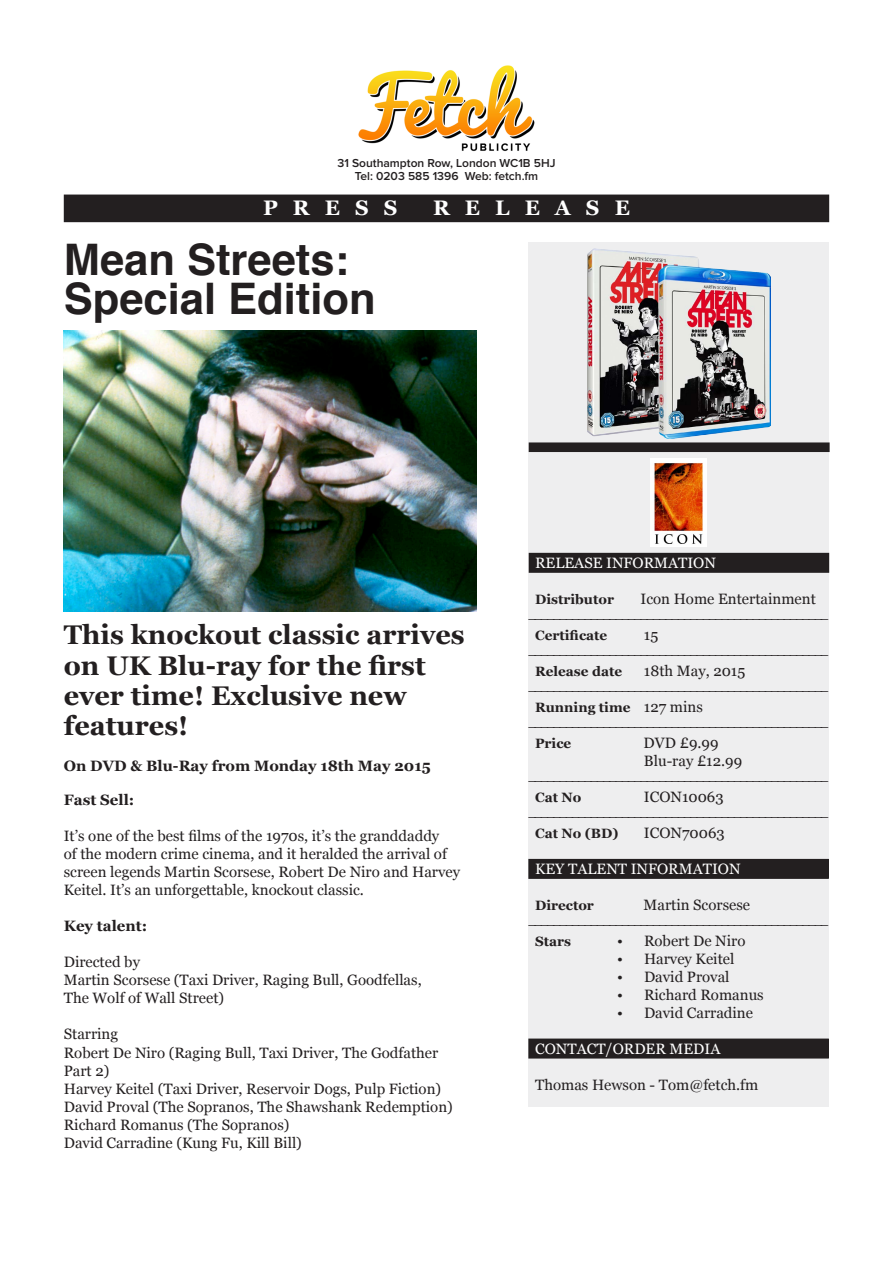
<style>
.page{position:relative;width:893px;height:1263px;background:#fff}
.page>*{position:absolute;margin:0;border:0;box-sizing:border-box;transform-origin:0 0}
.t1{font:700 43.5px/39px "Helvetica";color:#231f20}
.t2{font:700 27px/30px "Georgia";color:#231f20}
.t3{font:700 21px "Georgia";letter-spacing:.72em;color:#fff}
.t4{font:15px/18px "Georgia";color:#231f20}
.t5{font:15px "Minion Pro";color:#231f20}
.t6{font:15px "Georgia";color:#fff}
.t7{font:700 15px "Georgia";color:#231f20}
.t8{font:700 13.5px "Georgia";color:#231f20}
.t9{font:600 12px "Proxima Nova";color:#231f20}
.s1{font-weight:400;font-size:15px}
</style>
<div class="page">
<div style="left:65px;top:195px;width:763px;height:26px;background:#231f20"></div>
<div style="left:64px;top:195px;width:765px;height:27px;border:2px solid #231f20"></div>
<div style="left:528px;top:243px;width:301px;height:864px;background:#eeeeef"></div>
<div style="left:529px;top:860px;width:299px;height:18px;background:#231f20"></div>
<div style="left:528px;top:859px;width:301px;height:20px;border:2px solid #231f20"></div>
<div style="left:529px;top:443px;width:300px;height:8px;background:#231f20"></div>
<div style="left:529px;top:442px;width:301px;height:10px;border:2px solid #231f20"></div>
<img style="left:358px;top:65px;width:177px;height:87px">
<div style="left:529px;top:554px;width:299px;height:18px;background:#231f20"></div>
<div style="left:529px;top:553px;width:300px;height:20px;border:2px solid #231f20"></div>
<div style="left:529px;top:1039px;width:299px;height:19px;background:#231f20"></div>
<div style="left:528px;top:1038px;width:301px;height:20px;border:2px solid #231f20"></div>
<img style="left:650px;top:458px;width:57px;height:88px">
<img style="left:64px;top:331px;width:412px;height:280px">
<img style="left:587px;top:249px;width:184px;height:189px">
<p class="t9" style="left:337px;top:157px;width:219px">31 Southampton Row, London WC1B 5HJ</p>
<p class="t9" style="left:355px;top:171px;width:185px">Tel: 0203 585 1396 Web: fetch.fm</p>
<p class="t3" style="left:263px;top:196px;width:136px">PRESS</p>
<p class="t3" style="left:433px;top:196px;width:198px">RELEASE</p>
<p class="t1" style="left:64px;top:241px;width:313px">Mean Streets:<br>Special Edition</p>
<p class="t2" style="left:64px;top:620px;width:402px">This knockout classic arrives on UK Blu-ray for the first ever time! Exclusive new features!</p>
<p class="t7" style="left:64px;top:757px;width:368px">On DVD &amp; Blu-Ray from Monday 18th May 2015</p>
<p class="t7" style="left:64px;top:792px;width:72px">Fast Sell:</p>
<p class="t4" style="left:64px;top:827px;width:398px">It’s one of the best films of the 1970s, it’s the granddaddy<br>of the modern crime cinema, and it heralded the arrival of screen legends Martin Scorsese, Robert De Niro and Harvey Keitel. It’s an unforgettable, knockout classic.</p>
<p class="t7" style="left:64px;top:918px;width:85px">Key talent:</p>
<p class="t4" style="left:64px;top:953px;width:78px">Directed by</p>
<p class="t4" style="left:64px;top:971px;width:359px">Martin Scorsese (Taxi Driver, Raging Bull, Goodfellas,</p>
<p class="t4" style="left:64px;top:989px;width:162px">The Wolf of Wall Street)</p>
<p class="t4" style="left:64px;top:1025px;width:56px">Starring</p>
<p class="t4" style="left:64px;top:1043px;width:376px">Robert De Niro (Raging Bull, Taxi Driver, The Godfather</p>
<p class="t4" style="left:64px;top:1061px;width:47px">Part 2)</p>
<p class="t4" style="left:64px;top:1079px;width:379px">Harvey Keitel (Taxi Driver, Reservoir Dogs, Pulp Fiction)</p>
<p class="t4" style="left:64px;top:1097px;width:391px">David Proval (The Sopranos, The Shawshank Redemption)</p>
<p class="t4" style="left:64px;top:1115px;width:227px">Richard Romanus (The Sopranos)</p>
<p class="t4" style="left:64px;top:1133px;width:240px">David Carradine (Kung Fu, Kill Bill)</p>
<p class="t6" style="left:535px;top:554px;width:182px">RELEASE INFORMATION</p>
<p class="t8" style="left:535px;top:591px;width:80px">Distributor</p>
<p class="t4" style="left:640px;top:590px;width:177px">Icon Home Entertainment</p>
<p class="t8" style="left:535px;top:627px;width:74px">Certificate</p>
<p class="t4" style="left:644px;top:626px;width:16px">15</p>
<p class="t8" style="left:535px;top:663px;width:89px">Release date</p>
<p class="t4" style="left:644px;top:662px;width:103px">18th May, 2015</p>
<p class="t8" style="left:535px;top:699px;width:169px">Running time <span class="s1">127 mins</span></p>
<p class="t8" style="left:535px;top:735px;width:38px">Price</p>
<p class="t4" style="left:644px;top:734px;width:76px">DVD £9.99</p>
<p class="t4" style="left:644px;top:752px;width:100px">Blu-ray £12.99</p>
<p class="t8" style="left:535px;top:789px;width:48px">Cat No</p>
<p class="t4" style="left:644px;top:788px;width:81px">ICON10063</p>
<p class="t8" style="left:535px;top:825px;width:85px">Cat No (BD)</p>
<p class="t4" style="left:644px;top:824px;width:82px">ICON70063</p>
<p class="t6" style="left:535px;top:860px;width:207px">KEY TALENT INFORMATION</p>
<p class="t8" style="left:535px;top:897px;width:60px">Director</p>
<p class="t4" style="left:644px;top:896px;width:108px">Martin Scorsese</p>
<p class="t8" style="left:535px;top:933px;width:38px">Stars</p>
<p class="t5" style="left:528px;top:603px;width:302px">________________________________________________</p>
<p class="t5" style="left:528px;top:639px;width:302px">________________________________________________</p>
<p class="t5" style="left:528px;top:675px;width:302px">________________________________________________</p>
<p class="t5" style="left:528px;top:711px;width:302px">________________________________________________</p>
<p class="t5" style="left:528px;top:765px;width:302px">________________________________________________</p>
<p class="t5" style="left:528px;top:801px;width:302px">________________________________________________</p>
<p class="t5" style="left:528px;top:909px;width:302px">________________________________________________</p>
<p class="t4" style="left:617px;top:932px;width:130px">• Robert De Niro</p>
<p class="t4" style="left:617px;top:950px;width:119px">• Harvey Keitel</p>
<p class="t4" style="left:617px;top:968px;width:114px">• David Proval</p>
<p class="t4" style="left:617px;top:986px;width:148px">• Richard Romanus</p>
<p class="t4" style="left:617px;top:1004px;width:138px">• David Carradine</p>
<p class="t6" style="left:535px;top:1040px;width:187px">CONTACT/ORDER MEDIA</p>
<p class="t4" style="left:535px;top:1076px;width:225px">Thomas Hewson - Tom@fetch.fm</p>
</div>
